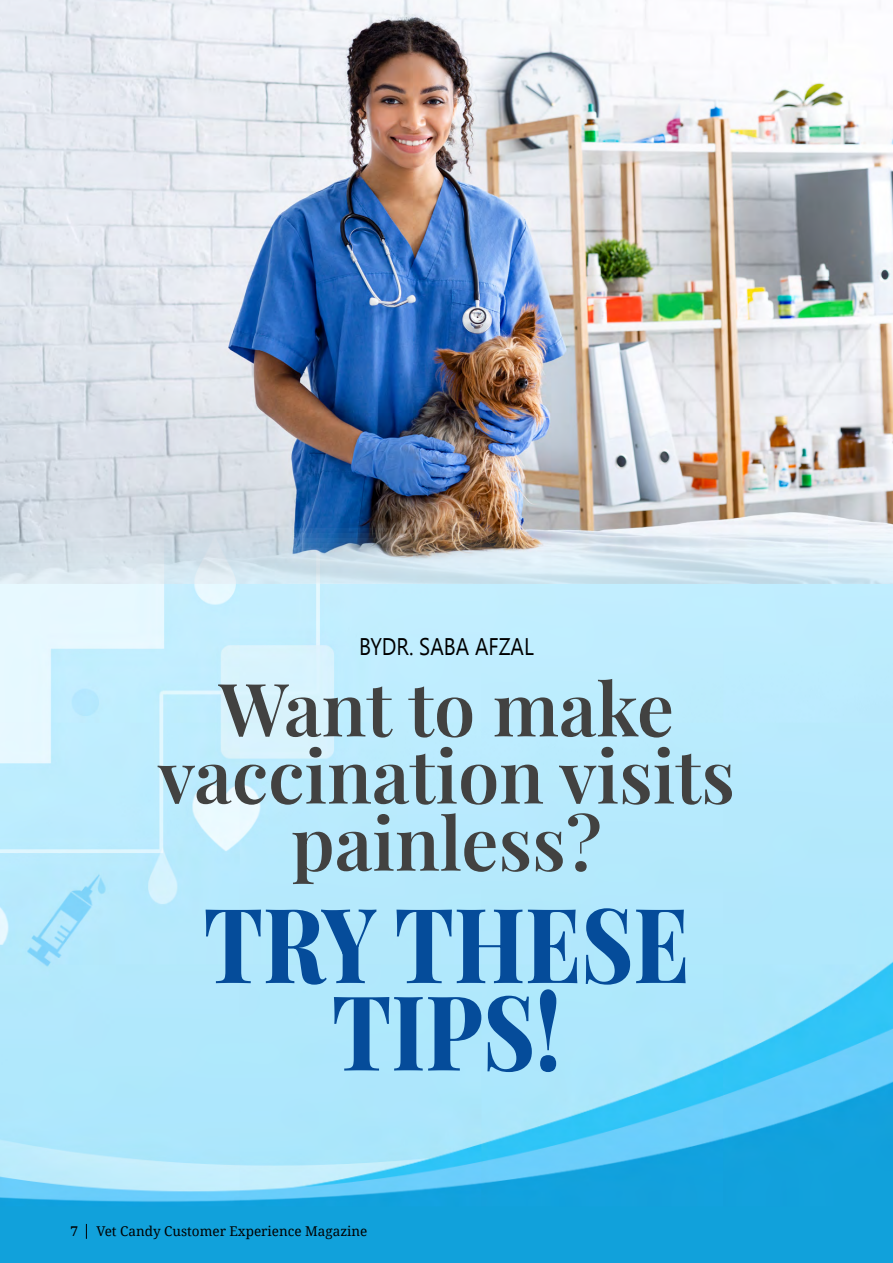
<style>
.page{position:relative;width:893px;height:1263px;background:#fff}
.page>*{position:absolute;margin:0;border:0;box-sizing:border-box;transform-origin:0 0}
.t1{font:800 103.95px/87.4px "Playfair Display";color:#054c9a;text-align:center;scale:.84 1}
.t2{font:600 73.65px/67.1px "Playfair Display";color:#424241;text-align:center}
.t3{font:13.5px "Droid Serif";color:#000}
.t4{font:700 13.5px "Droid Serif";color:#000}
</style>
<div class="page">
<img style="left:0;top:583px;width:893px;height:680px">
<img style="left:0;top:0;width:893px;height:583px">
<svg style="left:86px;top:1224px;width:1px;height:15px"></svg>
<svg style="left:361px;top:638px;width:51px;height:17px"></svg>
<svg style="left:421px;top:638px;width:48px;height:17px"></svg>
<svg style="left:475px;top:638px;width:59px;height:17px"></svg>
<p class="t2" style="left:158px;top:672px;width:578px">Want to make vaccination visits painless?</p>
<h1 class="t1" style="left:203px;top:896px;width:580px">TRY THESE<br>TIPS!</h1>
<p class="t4" style="left:71px;top:1223px;width:9px">7</p>
<p class="t3" style="left:96px;top:1223px;width:273px">Vet Candy Customer Experience Magazine</p>
</div>
